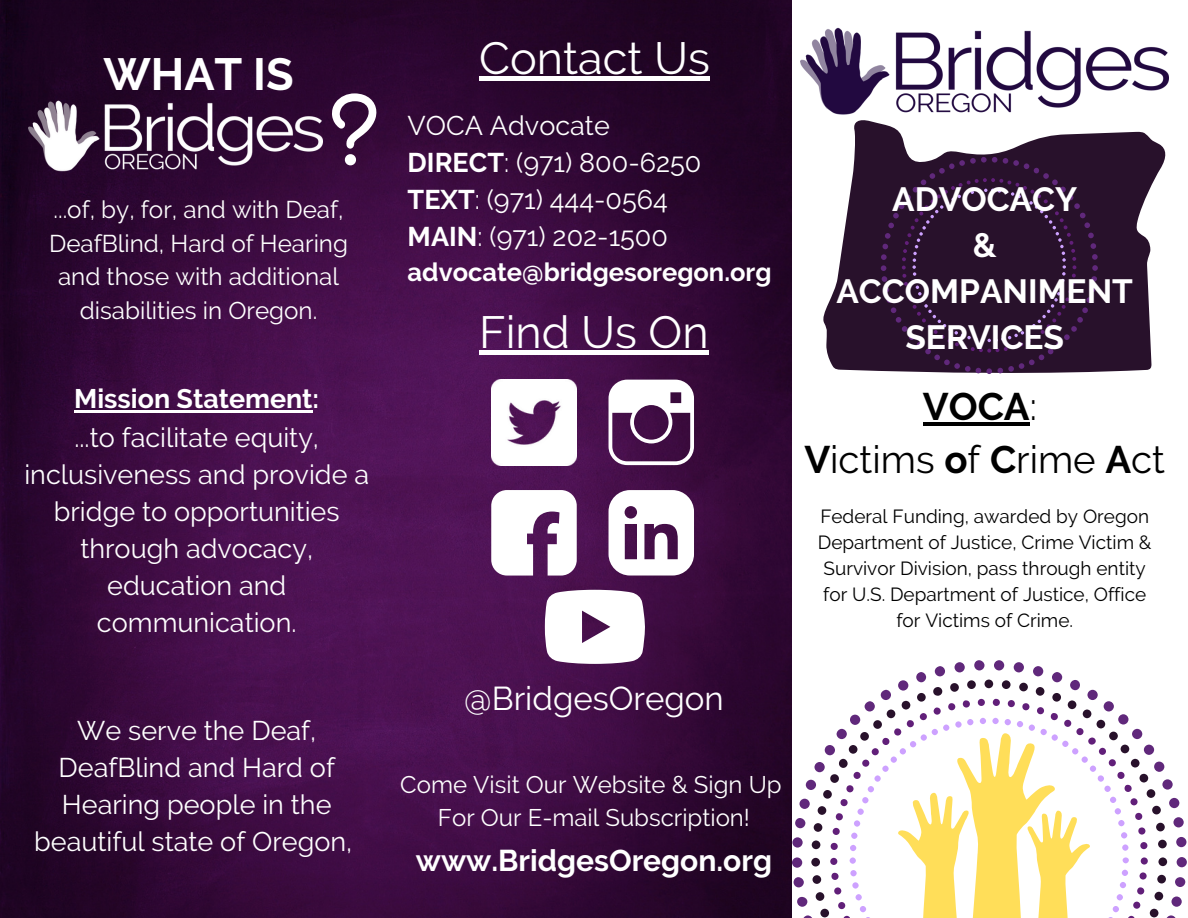
<style>
.page{position:relative;width:1188px;height:918px;background:#fff}
.page>*{position:absolute;margin:0;border:0;box-sizing:border-box;transform-origin:0 0}
.t1{font:45px "Raleway";color:#fff}
.t2{font:700 45px "Raleway";color:#fff}
.t3{font:38.25px "Raleway";color:#000}
.t4{font:700 38.25px "Raleway";color:#000}
.t5{font:700 33.45px "Raleway";color:#fff}
.t6{font:33px "Raleway";color:#fff}
.t7{font:700 30px "Raleway";color:#fff}
.t8{font:27px/37.2px "Raleway";color:#fff;text-align:center}
.t9{font:700 26.85px "Raleway";color:#fff}
.t10{font:700 25.5px "Raleway";color:#fff}
.t11{font:24.15px/33.8px "Raleway";color:#fff;text-align:center}
.t12{font:24px "Raleway";color:#fff}
.t13{font:18.9px/25.8px "Raleway";color:#000;text-align:center}
.s1{font-weight:700}
.s2{font-weight:400}
</style>
<div class="page">
<img style="left:801px;top:27px;width:368px;height:88px">
<svg style="left:823px;top:120px;width:343px;height:252px;fill:#28112b"></svg>
<svg style="left:881px;top:157px;width:217px;height:217px;background:#2e1533"></svg>
<img style="left:0;top:0;width:792px;height:918px">
<img style="left:29px;top:95px;width:293px;height:78px">
<svg style="left:332px;top:93px;width:47px;height:72px"></svg>
<img style="left:491px;top:380px;width:86px;height:85px">
<svg style="left:491px;top:490px;width:86px;height:86px"></svg>
<svg style="left:609px;top:380px;width:85px;height:85px"></svg>
<svg style="left:545px;top:590px;width:100px;height:74px"></svg>
<svg style="left:792px;top:660px;width:395px;height:258px"></svg>
<svg style="left:898px;top:733px;width:192px;height:185px"></svg>
<svg style="left:609px;top:490px;width:85px;height:86px"></svg>
<hr style="left:923px;top:423px;width:107px;height:3px;background:#000">
<hr style="left:74px;top:411px;width:239px;height:2px;background:#fff">
<div style="left:479px;top:76px;width:231px;height:5px;background:#fff"></div>
<hr style="left:479px;top:350px;width:230px;height:4px;background:#fff">
<p class="t2" style="left:103px;top:48px;width:192px">WHAT IS</p>
<p class="t11" style="left:49px;top:192px;width:300px">...of, by, for, and with Deaf,<br>DeafBlind, Hard of Hearing and those with additional disabilities in Oregon.</p>
<p class="t9" style="left:74px;top:383px;width:246px">Mission Statement:</p>
<p class="t8" style="left:24px;top:418px;width:346px">...to facilitate equity, inclusiveness and provide a bridge to opportunities through advocacy, education and communication.</p>
<p class="t8" style="left:34px;top:712px;width:320px">We serve the Deaf,<br>DeafBlind and Hard of<br>Hearing people in the beautiful state of Oregon,</p>
<p class="t1" style="left:479px;top:32px;width:232px">Contact Us</p>
<p class="t8" style="left:408px;top:106px;width:204px">VOCA Advocate</p>
<p class="t8" style="left:408px;top:144px;width:295px"><span class="s1">DIRECT</span>: (971) 800-6250</p>
<p class="t8" style="left:408px;top:181px;width:262px"><span class="s1">TEXT</span>: (971) 444-0564</p>
<p class="t8" style="left:408px;top:218px;width:262px"><span class="s1">MAIN</span>: (971) 202-1500</p>
<p class="t10" style="left:408px;top:257px;width:365px">advocate@bridgesoregon.org</p>
<p class="t1" style="left:479px;top:305px;width:231px">Find Us On</p>
<p class="t6" style="left:464px;top:679px;width:261px">@BridgesOregon</p>
<p class="t12" style="left:400px;top:770px;width:383px">Come Visit Our Website &amp; Sign Up</p>
<p class="t12" style="left:438px;top:803px;width:314px">For Our E-mail Subscription!</p>
<p class="t7" style="left:416px;top:843px;width:358px">www.BridgesOregon.org</p>
<p class="t5" style="left:892px;top:180px;width:186px">ADVOCACY</p>
<p class="t5" style="left:973px;top:226px;width:25px">&amp;</p>
<p class="t5" style="left:836px;top:272px;width:298px">ACCOMPANIMENT</p>
<p class="t5" style="left:905px;top:318px;width:160px">SERVICES</p>
<p class="t4" style="left:923px;top:384px;width:116px">VOCA<span class="s2">:</span></p>
<p class="t3" style="left:804px;top:437px;width:362px"><span class="s1">V</span>ictims <span class="s1">o</span>f <span class="s1">C</span>rime <span class="s1">A</span>ct</p>
<p class="t13" style="left:818px;top:504px;width:335px">Federal Funding, awarded by Oregon Department of Justice, Crime Victim &amp; Survivor Division, pass through entity for U.S. Department of Justice, Office for Victims of Crime.</p>
</div>
